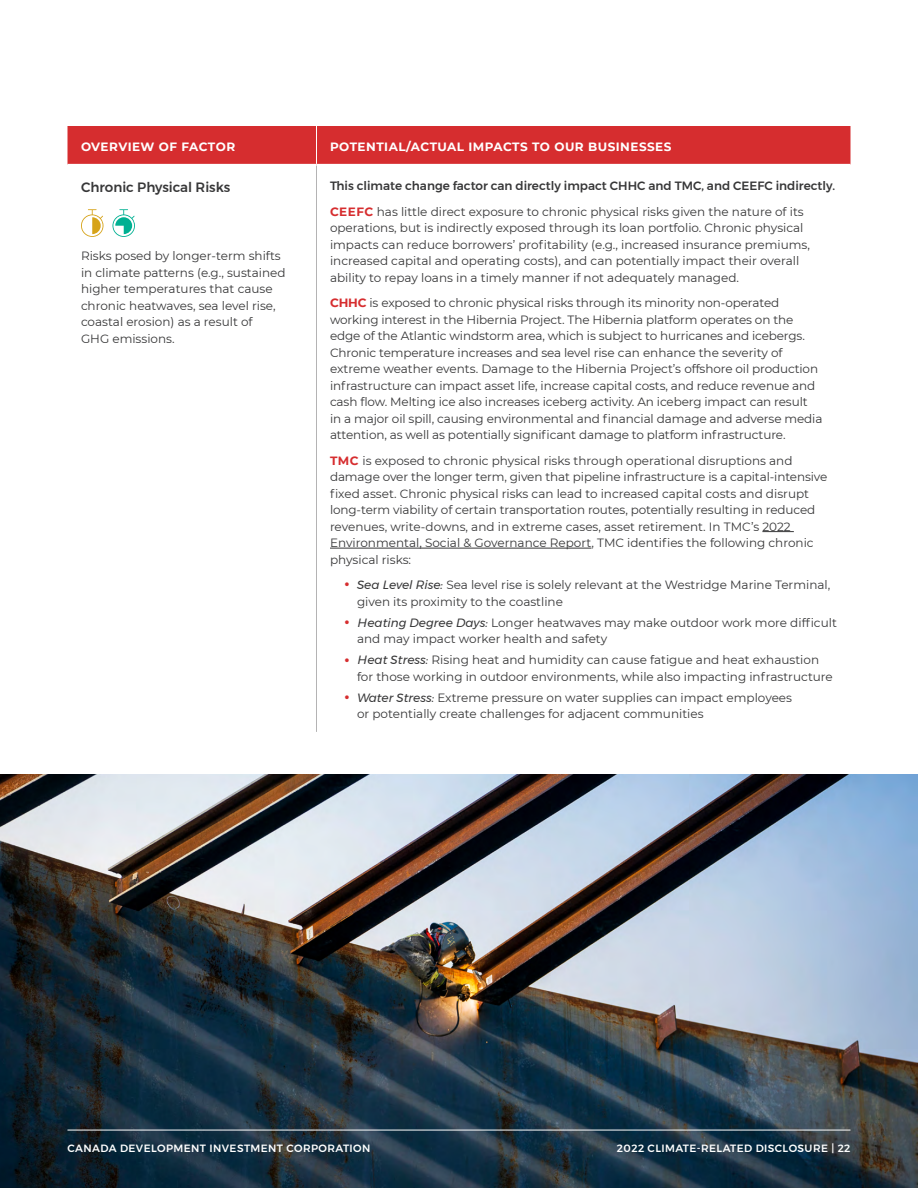
<style>
.page{position:relative;width:918px;height:1188px;background:#fff}
.page>*{position:absolute;margin:0;border:0;box-sizing:border-box;transform-origin:0 0}
.Table_-_Factor_Headers{font:500 13.5px "Montserrat";color:#373738}
.Body_-_Small{font:12px/16.5px "Montserrat";color:#373738}
.Body_-_Small-2{font:500 12px "Montserrat";color:#373738}
.Table_-_Headers{font:700 12px "Montserrat";letter-spacing:.04em;color:#fff}
.t1{font:500 10.5px "Montserrat";letter-spacing:.04em;color:#fff}
.s1{font-weight:700;color:#d62d2f}
.s2{font-size:24px;color:#d62d2f}
.s3{font-style:italic}
</style>
<div class="page">
<div style="left:68px;top:126px;width:782px;height:38px;background:#d62d2f"></div>
<hr style="left:316px;top:165px;width:1px;height:567px;background:#b4b3b4">
<hr style="left:316px;top:126px;width:1px;height:38px;background:#fff">
<svg style="left:81px;top:209px;width:22px;height:28px"></svg>
<svg style="left:112px;top:209px;width:23px;height:28px"></svg>
<hr style="left:762px;top:531px;width:32px;height:1px;background:#373738">
<hr style="left:330px;top:548px;width:261px;height:1px;background:#373738">
<img style="left:0;top:774px;width:918px;height:414px">
<hr style="left:68px;top:1130px;width:782px;height:1px;background:#fff">
<p class="Table_-_Headers" style="left:81px;top:138px;width:156px">OVERVIEW OF FACTOR</p>
<p class="Table_-_Headers" style="left:330px;top:138px;width:343px">POTENTIAL/ACTUAL IMPACTS TO OUR BUSINESSES</p>
<p class="Table_-_Factor_Headers" style="left:81px;top:177px;width:151px">Chronic Physical Risks</p>
<p class="Body_-_Small-2" style="left:330px;top:177px;width:507px">This climate change factor can directly impact CHHC and TMC, and CEEFC indirectly.</p>
<p class="Body_-_Small" style="left:330px;top:203px;width:482px"><span class="s1">CEEFC</span> has little direct exposure to chronic physical risks given the nature of its operations, but is indirectly exposed through its loan portfolio. Chronic physical impacts can reduce borrowers’ profitability (e.g., increased insurance premiums, increased capital and operating costs), and can potentially impact their overall ability to repay loans in a timely manner if not adequately managed.</p>
<p class="Body_-_Small" style="left:330px;top:294px;width:494px"><span class="s1">CHHC</span> is exposed to chronic physical risks through its minority non-operated working interest in the Hibernia Project. The Hibernia platform operates on the edge of the Atlantic windstorm area, which is subject to hurricanes and icebergs.<br>Chronic temperature increases and sea level rise can enhance the severity of extreme weather events. Damage to the Hibernia Project’s offshore oil production infrastructure can impact asset life, increase capital costs, and reduce revenue and cash flow. Melting ice also increases iceberg activity. An iceberg impact can result<br>in a major oil spill, causing environmental and financial damage and adverse media attention, as well as potentially significant damage to platform infrastructure.</p>
<p class="Body_-_Small" style="left:330px;top:452px;width:499px"><span class="s1">TMC</span> is exposed to chronic physical risks through operational disruptions and damage over the longer term, given that pipeline infrastructure is a capital-intensive fixed asset. Chronic physical risks can lead to increased capital costs and disrupt long-term viability of certain transportation routes, potentially resulting in reduced revenues, write-downs, and in extreme cases, asset retirement. In TMC’s 2022<br>Environmental, Social &amp; Governance Report, TMC identifies the following chronic physical risks:</p>
<p class="Body_-_Small" style="left:357px;top:576px;width:475px;text-indent:-14px"><span class="s2">•</span> <span class="s3">Sea Level Rise:</span> Sea level rise is solely relevant at the Westridge Marine Terminal, given its proximity to the coastline</p>
<p class="Body_-_Small" style="left:357px;top:614px;width:481px;text-indent:-14px"><span class="s2">•</span> <span class="s3">Heating Degree Days:</span> Longer heatwaves may make outdoor work more difficult and may impact worker health and safety</p>
<p class="Body_-_Small" style="left:357px;top:651px;width:477px;text-indent:-14px"><span class="s2">•</span> <span class="s3">Heat Stress:</span> Rising heat and humidity can cause fatigue and heat exhaustion for those working in outdoor environments, while also impacting infrastructure</p>
<p class="Body_-_Small" style="left:357px;top:689px;width:437px;text-indent:-14px"><span class="s2">•</span> <span class="s3">Water Stress:</span> Extreme pressure on water supplies can impact employees or potentially create challenges for adjacent communities</p>
<p class="Body_-_Small" style="left:81px;top:247px;width:206px">Risks posed by longer-term shifts in climate patterns (e.g., sustained higher temperatures that cause chronic heatwaves, sea level rise, coastal erosion) as a result of<br>GHG emissions.</p>
<p class="t1" style="left:68px;top:1140px;width:304px">CANADA DEVELOPMENT INVESTMENT CORPORATION</p>
<p class="t1" style="left:617px;top:1140px;width:235px">2022 CLIMATE-RELATED DISCLOSURE | 22</p>
</div>
